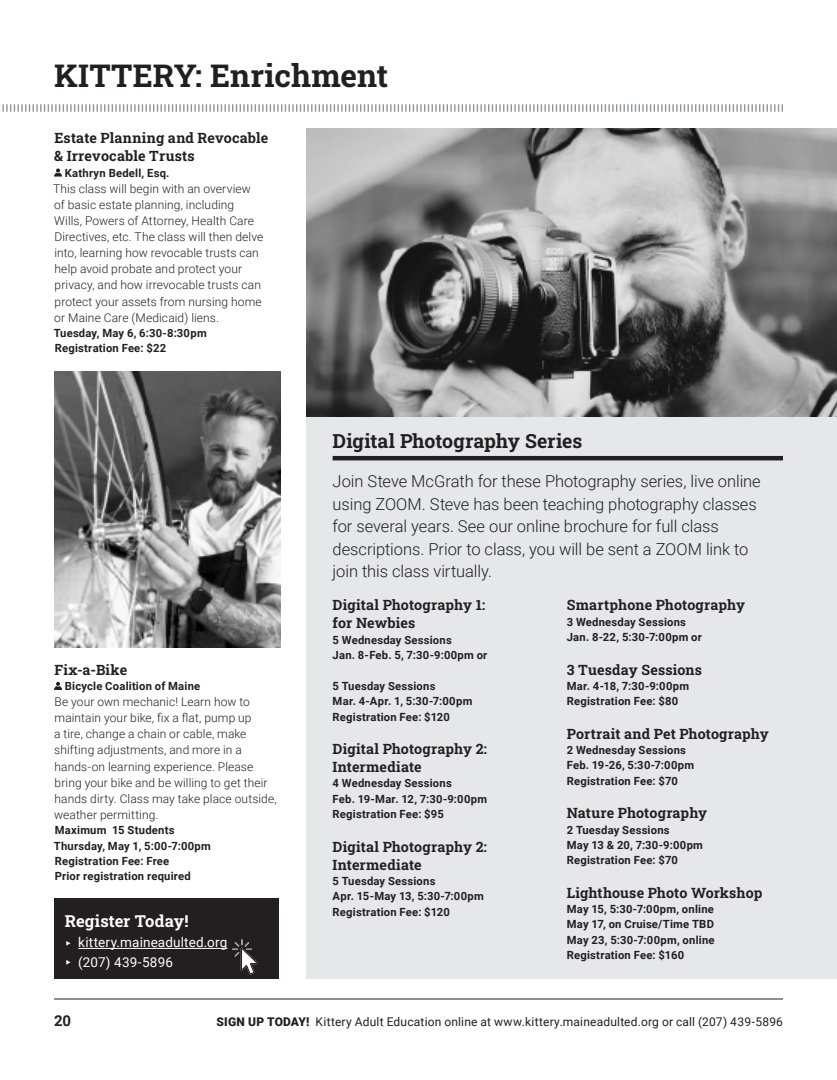
<style>
.page{position:relative;width:837px;height:1080px;background:#fff}
.page>*{position:absolute;margin:0;border:0;box-sizing:border-box;transform-origin:0 0}
.t1{font:700 31.5px "Roboto Slab";color:#231f20}
.t2{font:700 19.5px "Roboto Slab";letter-spacing:-.005em;color:#231f20}
.t3{font:300 16.5px/22.5px "Roboto";letter-spacing:-.005em;color:#231f20}
.t4{font:700 16.5px "Roboto Slab";letter-spacing:.005em;color:#fff}
.t5{font:700 15px "Roboto";color:#231f20}
.t6{font:700 14.25px/18px "Roboto Slab";letter-spacing:.01em;color:#231f20}
.t7{font:13.5px/19.5px "Roboto";letter-spacing:.01em;color:#fff}
.t8{font:300 12px/16.2px "Roboto";letter-spacing:.01em;color:#231f20}
.t9{font:12px "Roboto";letter-spacing:.015em;color:#231f20}
.t10{font:700 11.25px/15.5px "Roboto";letter-spacing:.02em;color:#231f20}
.s1{font-weight:900}
</style>
<div class="page">
<hr style="left:54px;top:999px;width:729px;height:1px;background:#231f20">
<svg style="left:0;top:104px;width:783px;height:8px"></svg>
<div style="left:306px;top:128px;width:531px;height:851px;background:#e6e7e9"></div>
<svg style="left:54px;top:168px;width:8px;height:9px"></svg>
<svg style="left:54px;top:682px;width:8px;height:8px"></svg>
<img style="left:306px;top:128px;width:531px;height:289px">
<div style="left:54px;top:898px;width:225px;height:81px;background:#231f20"></div>
<hr style="left:78px;top:948px;width:149px;height:1px;background:#fff">
<svg style="left:232px;top:939px;width:26px;height:36px"></svg>
<hr style="left:333px;top:456px;width:450px;height:4px;background:#231f20">
<img style="left:54px;top:372px;width:226px;height:276px">
<h1 class="t1" style="left:54px;top:54px;width:336px">KITTERY: Enrichment</h1>
<p class="t6" style="left:54px;top:129px;width:216px">Estate Planning and Revocable &amp; Irrevocable Trusts</p>
<p class="t10" style="left:65px;top:164px;width:106px">Kathryn Bedell, Esq.</p>
<p class="t8" style="left:53px;top:180px;width:212px">This class will begin with an overview of basic estate planning, including Wills, Powers of Attorney, Health Care Directives, etc. The class will then delve into, learning how revocable trusts can help avoid probate and protect your privacy, and how irrevocable trusts can protect your assets from nursing home or Maine Care (Medicaid) liens.</p>
<p class="t10" style="left:54px;top:325px;width:154px">Tuesday, May 6, 6:30-8:30pm<br>Registration Fee: $22</p>
<p class="t6" style="left:54px;top:660px;width:74px">Fix-a-Bike</p>
<p class="t10" style="left:65px;top:678px;width:137px">Bicycle Coalition of Maine</p>
<p class="t8" style="left:54px;top:693px;width:224px">Be your own mechanic! Learn how to maintain your bike, fix a flat, pump up<br>a tire, change a chain or cable, make shifting adjustments, and more in a hands-on learning experience. Please bring your bike and be willing to get their hands dirty. Class may take place outside, weather permitting.</p>
<p class="t10" style="left:54px;top:822px;width:159px">Maximum 15 Students<br>Thursday, May 1, 5:00-7:00pm<br>Registration Fee: Free<br>Prior registration required</p>
<h3 class="t4" style="left:65px;top:910px;width:125px">Register Today!</h3>
<p class="t7" style="left:78px;top:932px;width:151px">kittery.maineadulted.org (207) 439-5896</p>
<h2 class="t2" style="left:333px;top:428px;width:251px">Digital Photography Series</h2>
<p class="t3" style="left:333px;top:469px;width:430px">Join Steve McGrath for these Photography series, live online using ZOOM. Steve has been teaching photography classes for several years. See our online brochure for full class descriptions. Prior to class, you will be sent a ZOOM link to join this class virtually.</p>
<p class="t6" style="left:333px;top:596px;width:154px">Digital Photography 1: for Newbies</p>
<p class="t10" style="left:333px;top:632px;width:156px">5 Wednesday Sessions<br>Jan. 8-Feb. 5, 7:30-9:00pm or</p>
<p class="t10" style="left:333px;top:678px;width:141px">5 Tuesday Sessions<br>Mar. 4-Apr. 1, 5:30-7:00pm<br>Registration Fee: $120</p>
<p class="t6" style="left:333px;top:740px;width:156px">Digital Photography 2:<br>Intermediate</p>
<p class="t10" style="left:333px;top:775px;width:156px">4 Wednesday Sessions<br>Feb. 19-Mar. 12, 7:30-9:00pm<br>Registration Fee: $95</p>
<p class="t6" style="left:333px;top:837px;width:156px">Digital Photography 2:<br>Intermediate</p>
<p class="t10" style="left:333px;top:873px;width:153px">5 Tuesday Sessions<br>Apr. 15-May 13, 5:30-7:00pm<br>Registration Fee: $120</p>
<p class="t6" style="left:567px;top:596px;width:180px">Smartphone Photography</p>
<p class="t10" style="left:567px;top:614px;width:137px">3 Wednesday Sessions<br>Jan. 8-22, 5:30-7:00pm or</p>
<p class="t6" style="left:567px;top:660px;width:137px">3 Tuesday Sessions</p>
<p class="t10" style="left:567px;top:678px;width:124px">Mar. 4-18, 7:30-9:00pm<br>Registration Fee: $80</p>
<p class="t6" style="left:567px;top:724px;width:204px">Portrait and Pet Photography</p>
<p class="t10" style="left:567px;top:742px;width:129px">2 Wednesday Sessions<br>Feb. 19-26, 5:30-7:00pm<br>Registration Fee: $70</p>
<p class="t6" style="left:567px;top:804px;width:142px">Nature Photography</p>
<p class="t10" style="left:567px;top:821px;width:138px">2 Tuesday Sessions<br>May 13 &amp; 20, 7:30-9:00pm<br>Registration Fee: $70</p>
<p class="t6" style="left:567px;top:883px;width:197px">Lighthouse Photo Workshop</p>
<p class="t10" style="left:567px;top:901px;width:149px;text-align:justify">May 15, 5:30-7:00pm, online May 17, on Cruise/Time TBD May 23, 5:30-7:00pm, online Registration Fee: $160</p>
<h3 class="t5" style="left:54px;top:1010px;width:19px">20</h3>
<p class="t9" style="left:217px;top:1013px;width:568px"><span class="s1">SIGN UP TODAY!</span> Kittery Adult Education online at www.kittery.maineadulted.org or call (207) 439-5896</p>
</div>
